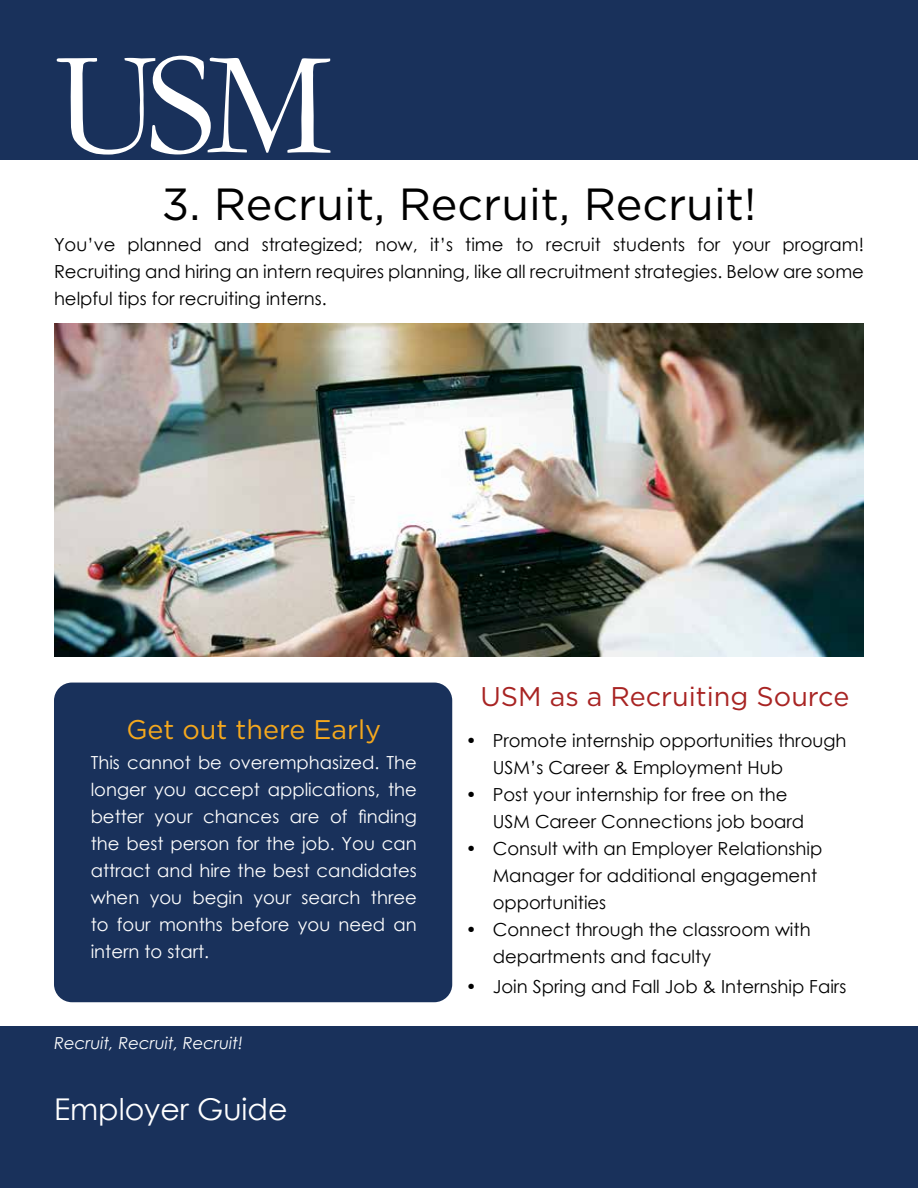
<style>
.page{position:relative;width:918px;height:1188px;background:#fff}
.page>*{position:absolute;margin:0;border:0;box-sizing:border-box;transform-origin:0 0}
.t1{font:150px "Garamond";color:#fff}
.t2{font:45px "Gotham";color:#000}
.t3{font:30px "Century Gothic";color:#fff}
.t4{font:27px "Gotham";color:#a82423}
.t5{font:27px "Gotham";color:#f5a81d}
.t6{font:18px/27px "Century Gothic";color:#000}
.t7{font:18px/27px "Century Gothic";color:#fff;text-align:justify}
.t8{font:italic 16.5px "Century Gothic";color:#fff}
</style>
<div class="page">
<div style="left:54px;top:683px;width:398px;height:319px;background:#19315b;border-radius:18px"></div>
<div style="left:0;top:0;width:918px;height:160px;background:#19315b"></div>
<div style="left:0;top:1026px;width:918px;height:162px;background:#19315b"></div>
<img style="left:54px;top:324px;width:810px;height:332px">
<h1 class="t1" style="left:54px;top:4px;width:279px">USM</h1>
<h2 class="t2" style="left:162px;top:175px;width:596px">3. Recruit, Recruit, Recruit!</h2>
<p class="t6" style="left:54px;top:231px;width:812px;text-align:justify">You’ve planned and strategized; now, it’s time to recruit students for your program!<br>Recruiting and hiring an intern requires planning, like all recruitment strategies. Below are some helpful tips for recruiting interns.</p>
<h3 class="t5" style="left:126px;top:712px;width:256px">Get out there Early</h3>
<p class="t7" style="left:91px;top:748px;width:328px">This cannot be overemphasized. The longer you accept applications, the better your chances are of finding the best person for the job. You can attract and hire the best candidates when you begin your search three to four months before you need an intern to start.</p>
<p class="t8" style="left:54px;top:1032px;width:191px">Recruit, Recruit, Recruit!</p>
<h3 class="t3" style="left:54px;top:1088px;width:235px">Employer Guide</h3>
<h3 class="t4" style="left:480px;top:679px;width:370px">USM as a Recruiting Source</h3>
<p class="t6" style="left:493px;top:727px;width:355px;text-indent:-27px">• Promote internship opportunities through<br>USM’s Career &amp; Employment Hub</p>
<p class="t6" style="left:493px;top:781px;width:313px;text-indent:-27px">• Post your internship for free on the<br>USM Career Connections job board</p>
<p class="t6" style="left:493px;top:835px;width:331px;text-indent:-27px">• Consult with an Employer Relationship<br>Manager for additional engagement opportunities</p>
<p class="t6" style="left:493px;top:916px;width:319px;text-indent:-27px">• Connect through the classroom with departments and faculty</p>
<p class="t6" style="left:466px;top:973px;width:382px">• Join Spring and Fall Job &amp; Internship Fairs</p>
</div>
